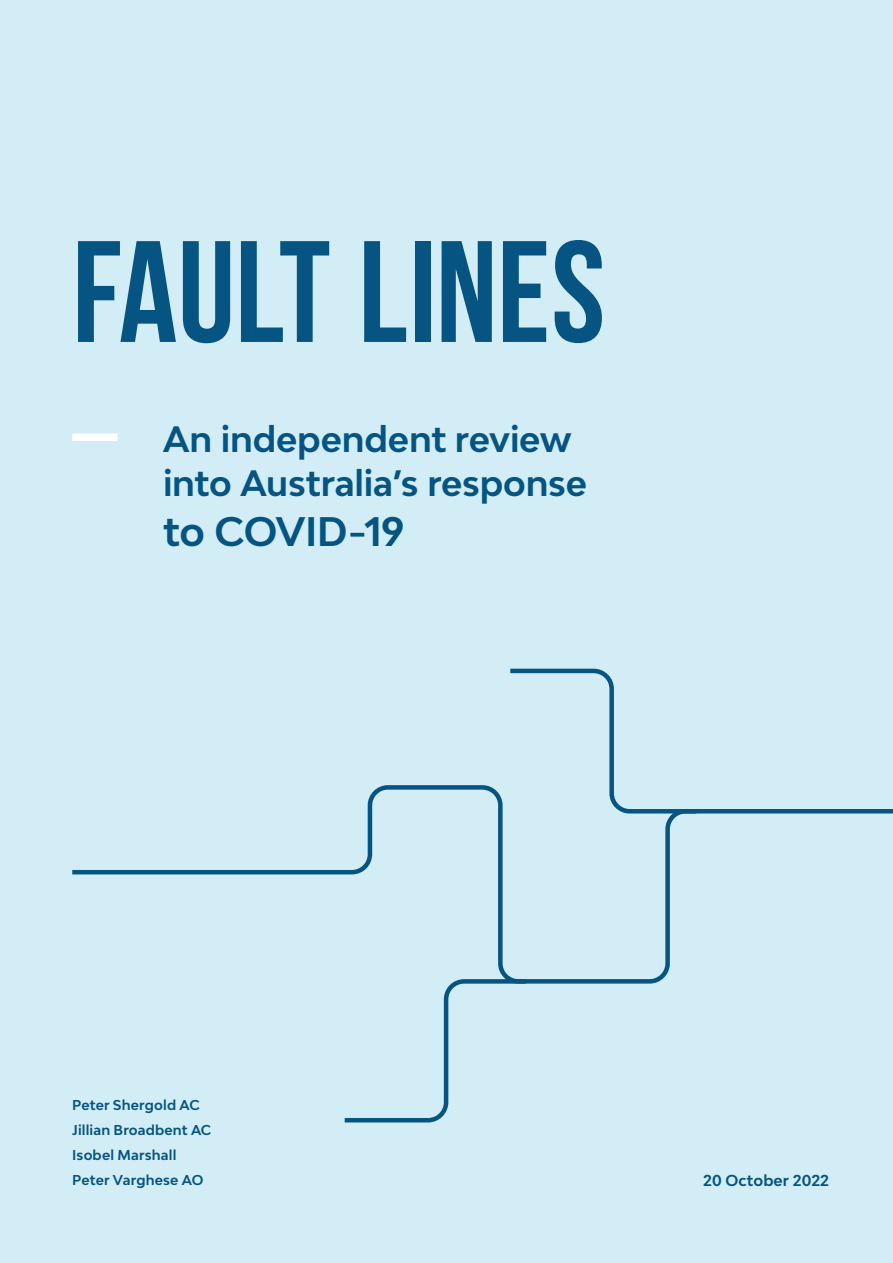
<style>
.page{position:relative;width:893px;height:1263px;background:#d2edf6}
.page>*{position:absolute;margin:0;border:0;box-sizing:border-box;transform-origin:0 0}
.t1{font:700 144px "Bebas Neue";color:#055482}
.t2{font:700 39px "Bw Modelica";letter-spacing:-.015em;color:#055482}
.t3{font:700 34.65px/44.1px "Bw Modelica";letter-spacing:-.005em;color:#055482}
.t4{font:700 15px "Bw Modelica";letter-spacing:.005em;color:#055482}
.t5{font:700 13.5px/25px "Bw Modelica";letter-spacing:.01em;color:#055482}
</style>
<div class="page">
<div style="left:72px;top:434px;width:46px;height:7px;background:#fff"></div>
<svg style="left:72px;top:785px;width:821px;height:199px"></svg>
<svg style="left:506px;top:668px;width:195px;height:148px"></svg>
<svg style="left:340px;top:977px;width:190px;height:146px"></svg>
<h1 class="t1" style="left:72px;top:213px;width:534px">FAULT LINES</h1>
<h3 class="t3" style="left:163px;top:417px;width:425px">An independent review into Australia’s response</h3>
<h2 class="t2" style="left:163px;top:506px;width:243px">to COVID-19</h2>
<p class="t5" style="left:72px;top:1092px;width:141px">Peter Shergold AC<br>Jillian Broadbent AC<br>Isobel Marshall<br>Peter Varghese AO</p>
<p class="t4" style="left:703px;top:1171px;width:128px">20 October 2022</p>
</div>
